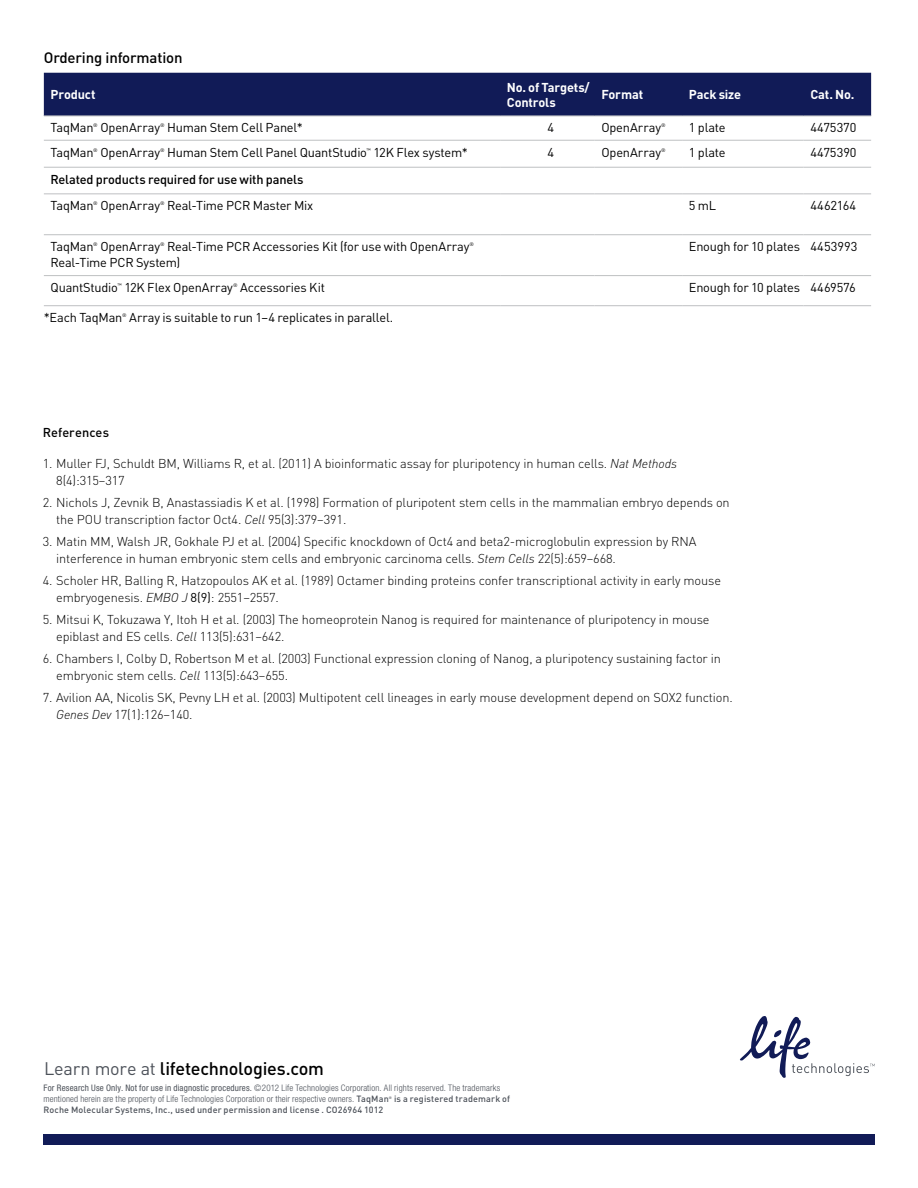
<style>
.page{position:relative;width:918px;height:1188px;background:#fff}
.page>*{position:absolute;margin:0;border:0;box-sizing:border-box;transform-origin:0 0}
.t1{font:500 18px "DIN Pro";letter-spacing:-.015em;color:#000}
.t2{font:500 15px "DIN Pro";letter-spacing:-.01em;color:#000}
.t3{font:300 12.75px/17.2px "DIN Pro";letter-spacing:-.01em;color:#000}
.t4{font:12.75px "DIN Pro";letter-spacing:-.015em;color:#000}
.t5{font:700 12.75px/15.3px "DIN Pro";letter-spacing:-.015em;color:#fff}
.t6{font:500 12.75px "DIN Pro";letter-spacing:-.015em;color:#000}
.t7{font:500 12.75px "DIN Pro";letter-spacing:.01em;color:#000}
.t8{font:300 condensed 9px/10.8px "Helvetica Neue LT Std";letter-spacing:.02em;color:#4d525a}
.t9{font:500 9px "DIN Pro";letter-spacing:.015em;color:#4d525a}
.t10{font:5.1px "DIN Pro";color:#000}
.t11{font:500 3.6px "DIN Pro";color:#4d525a}
.s1{font-style:italic}
.s2{font-weight:400}
.s3{font-weight:400;color:#4d525a}
.s4{font-family:"DIN Pro";font-weight:500;font-stretch:normal}
</style>
<div class="page">
<svg style="left:740px;top:1016px;width:135px;height:62px"></svg>
<div style="left:44px;top:73px;width:827px;height:43px;background:#111b57"></div>
<hr style="left:44px;top:116px;width:456px;height:1px;background:#bec0c2">
<hr style="left:500px;top:116px;width:95px;height:1px;background:#bec0c2">
<hr style="left:595px;top:116px;width:87px;height:1px;background:#bec0c2">
<hr style="left:682px;top:116px;width:122px;height:1px;background:#bec0c2">
<hr style="left:804px;top:116px;width:67px;height:1px;background:#bec0c2">
<hr style="left:44px;top:140px;width:456px;height:1px;background:#bec0c2">
<hr style="left:500px;top:140px;width:95px;height:1px;background:#bec0c2">
<hr style="left:595px;top:140px;width:87px;height:1px;background:#bec0c2">
<hr style="left:682px;top:140px;width:122px;height:1px;background:#bec0c2">
<hr style="left:804px;top:140px;width:67px;height:1px;background:#bec0c2">
<hr style="left:44px;top:167px;width:456px;height:1px;background:#bec0c2">
<hr style="left:500px;top:167px;width:95px;height:1px;background:#bec0c2">
<hr style="left:595px;top:167px;width:87px;height:1px;background:#bec0c2">
<hr style="left:682px;top:167px;width:122px;height:1px;background:#bec0c2">
<hr style="left:804px;top:167px;width:67px;height:1px;background:#bec0c2">
<hr style="left:44px;top:193px;width:456px;height:1px;background:#bec0c2">
<hr style="left:44px;top:234px;width:456px;height:1px;background:#bec0c2">
<hr style="left:500px;top:193px;width:95px;height:1px;background:#bec0c2">
<hr style="left:500px;top:234px;width:95px;height:1px;background:#bec0c2">
<hr style="left:595px;top:193px;width:87px;height:1px;background:#bec0c2">
<hr style="left:595px;top:234px;width:87px;height:1px;background:#bec0c2">
<hr style="left:682px;top:193px;width:122px;height:1px;background:#bec0c2">
<hr style="left:682px;top:234px;width:122px;height:1px;background:#bec0c2">
<hr style="left:804px;top:193px;width:67px;height:1px;background:#bec0c2">
<hr style="left:804px;top:234px;width:67px;height:1px;background:#bec0c2">
<hr style="left:44px;top:275px;width:456px;height:1px;background:#bec0c2">
<hr style="left:500px;top:275px;width:95px;height:1px;background:#bec0c2">
<hr style="left:595px;top:275px;width:87px;height:1px;background:#bec0c2">
<hr style="left:682px;top:275px;width:122px;height:1px;background:#bec0c2">
<hr style="left:804px;top:275px;width:67px;height:1px;background:#bec0c2">
<hr style="left:44px;top:305px;width:456px;height:1px;background:#bec0c2">
<hr style="left:500px;top:305px;width:95px;height:1px;background:#bec0c2">
<hr style="left:595px;top:305px;width:87px;height:1px;background:#bec0c2">
<hr style="left:682px;top:305px;width:122px;height:1px;background:#bec0c2">
<hr style="left:804px;top:305px;width:67px;height:1px;background:#bec0c2">
<div style="left:43px;top:1134px;width:832px;height:11px;background:#111b57"></div>
<p class="t2" style="left:44px;top:47px;width:140px">Ordering information</p>
<p class="t5" style="left:51px;top:86px;width:46px">Product</p>
<p class="t5" style="left:507px;top:79px;width:84px">No. of Targets/<br>Controls</p>
<p class="t5" style="left:601px;top:86px;width:43px">Format</p>
<p class="t5" style="left:689px;top:86px;width:54px">Pack size</p>
<p class="t5" style="left:810px;top:86px;width:46px">Cat. No.</p>
<p class="t4" style="left:51px;top:119px;width:44px">TaqMan</p>
<p class="t10" style="left:93px;top:122px;width:6px">®</p>
<p class="t4" style="left:100px;top:119px;width:61px">OpenArray</p>
<p class="t10" style="left:160px;top:122px;width:6px">®</p>
<p class="t4" style="left:167px;top:119px;width:137px">Human Stem Cell Panel*</p>
<p class="t4" style="left:547px;top:119px;width:8px">4</p>
<p class="t4" style="left:601px;top:119px;width:61px">OpenArray</p>
<p class="t10" style="left:661px;top:122px;width:6px">®</p>
<p class="t4" style="left:689px;top:119px;width:38px">1 plate</p>
<p class="t4" style="left:810px;top:119px;width:48px">4475370</p>
<p class="t4" style="left:51px;top:143px;width:44px">TaqMan</p>
<p class="t10" style="left:93px;top:146px;width:6px">®</p>
<p class="t4" style="left:100px;top:143px;width:61px">OpenArray</p>
<p class="t10" style="left:160px;top:146px;width:6px">®</p>
<p class="t4" style="left:167px;top:143px;width:201px">Human Stem Cell Panel QuantStudio</p>
<p class="t10" style="left:367px;top:146px;width:6px">™</p>
<p class="t4" style="left:373px;top:143px;width:96px">12K Flex system*</p>
<p class="t4" style="left:547px;top:143px;width:8px">4</p>
<p class="t4" style="left:601px;top:143px;width:61px">OpenArray</p>
<p class="t10" style="left:661px;top:146px;width:6px">®</p>
<p class="t4" style="left:689px;top:143px;width:38px">1 plate</p>
<p class="t4" style="left:810px;top:143px;width:48px">4475390</p>
<p class="t6" style="left:51px;top:170px;width:254px">Related products required for use with panels</p>
<p class="t4" style="left:51px;top:197px;width:44px">TaqMan</p>
<p class="t10" style="left:93px;top:200px;width:6px">®</p>
<p class="t4" style="left:100px;top:197px;width:61px">OpenArray</p>
<p class="t10" style="left:160px;top:200px;width:6px">®</p>
<p class="t4" style="left:167px;top:197px;width:148px">Real-Time PCR Master Mix</p>
<p class="t4" style="left:689px;top:197px;width:29px">5 mL</p>
<p class="t4" style="left:810px;top:197px;width:47px">4462164</p>
<p class="t4" style="left:51px;top:238px;width:44px">TaqMan</p>
<p class="t10" style="left:93px;top:241px;width:6px">®</p>
<p class="t4" style="left:100px;top:238px;width:61px">OpenArray</p>
<p class="t10" style="left:160px;top:241px;width:6px">®</p>
<p class="t4" style="left:167px;top:238px;width:304px">Real-Time PCR Accessories Kit (for use with OpenArray</p>
<p class="t10" style="left:470px;top:241px;width:6px">®</p>
<p class="t4" style="left:51px;top:253px;width:131px">Real-Time PCR System)</p>
<p class="t4" style="left:689px;top:238px;width:170px">Enough for 10 plates 4453993</p>
<p class="t4" style="left:51px;top:279px;width:69px">QuantStudio</p>
<p class="t10" style="left:117px;top:282px;width:6px">™</p>
<p class="t4" style="left:124px;top:279px;width:110px">12K Flex OpenArray</p>
<p class="t10" style="left:233px;top:282px;width:6px">®</p>
<p class="t4" style="left:240px;top:279px;width:86px">Accessories Kit</p>
<p class="t4" style="left:689px;top:279px;width:168px">Enough for 10 plates 4469576</p>
<p class="t4" style="left:44px;top:309px;width:80px">*Each TaqMan</p>
<p class="t10" style="left:122px;top:312px;width:6px">®</p>
<p class="t4" style="left:129px;top:309px;width:266px">Array is suitable to run 1–4 replicates in parallel.</p>
<p class="t7" style="left:43px;top:424px;width:68px">References</p>
<p class="t3" style="left:56px;top:454px;width:622px;text-indent:-14px">1. Muller FJ, Schuldt BM, Williams R, et al. (2011) A bioinformatic assay for pluripotency in human cells. <span class="s1">Nat Methods<br></span>8(4):315–317</p>
<p class="t3" style="left:56px;top:493px;width:675px;text-indent:-14px">2. Nichols J, Zevnik B, Anastassiadis K et al. (1998) Formation of pluripotent stem cells in the mammalian embryo depends on the POU transcription factor Oct4. <span class="s1">Cell</span> 95(3):379–391.</p>
<p class="t3" style="left:56px;top:532px;width:642px;text-indent:-14px">3. Matin MM, Walsh JR, Gokhale PJ et al. (2004) Specific knockdown of Oct4 and beta2-microglobulin expression by RNA interference in human embryonic stem cells and embryonic carcinoma cells. <span class="s1">Stem Cells</span> 22(5):659–668.</p>
<p class="t3" style="left:56px;top:571px;width:666px;text-indent:-14px">4. Scholer HR, Balling R, Hatzopoulos AK et al. (1989) Octamer binding proteins confer transcriptional activity in early mouse embryogenesis. <span class="s1">EMBO J</span> <span class="s2">8(9)</span>: 2551–2557.</p>
<p class="t3" style="left:56px;top:610px;width:655px;text-indent:-14px">5. Mitsui K, Tokuzawa Y, Itoh H et al. (2003) The homeoprotein Nanog is required for maintenance of pluripotency in mouse epiblast and ES cells. <span class="s1">Cell</span> 113(5):631–642.</p>
<p class="t3" style="left:56px;top:649px;width:666px;text-indent:-14px">6. Chambers I, Colby D, Robertson M et al. (2003) Functional expression cloning of Nanog, a pluripotency sustaining factor in embryonic stem cells. <span class="s1">Cell</span> 113(5):643–655.</p>
<p class="t3" style="left:56px;top:688px;width:678px;text-indent:-14px">7. Avilion AA, Nicolis SK, Pevny LH et al. (2003) Multipotent cell lineages in early mouse development depend on SOX2 function.<br><span class="s1">Genes Dev</span> 17(1):126–140.</p>
<h1 class="t1" style="left:44px;top:1056px;width:281px"><span class="s3">Learn more at</span> lifetechnologies.com</h1>
<p class="t8" style="left:44px;top:1083px;width:458px"><span class="s2">For Research Use Only. Not for use in diagnostic procedures.</span> ©2012 Life Technologies Corporation. All rights reserved. The trademarks mentioned herein are the property of Life Technologies Corporation or their respective owners. <span class="s4">TaqMan</span></p>
<p class="t11" style="left:389px;top:1095px;width:5px">®</p>
<p class="t9" style="left:394px;top:1093px;width:118px">is a registered trademark of</p>
<p class="t9" style="left:44px;top:1104px;width:341px">Roche Molecular Systems, Inc., used under permission and license . CO26964 1012</p>
</div>
